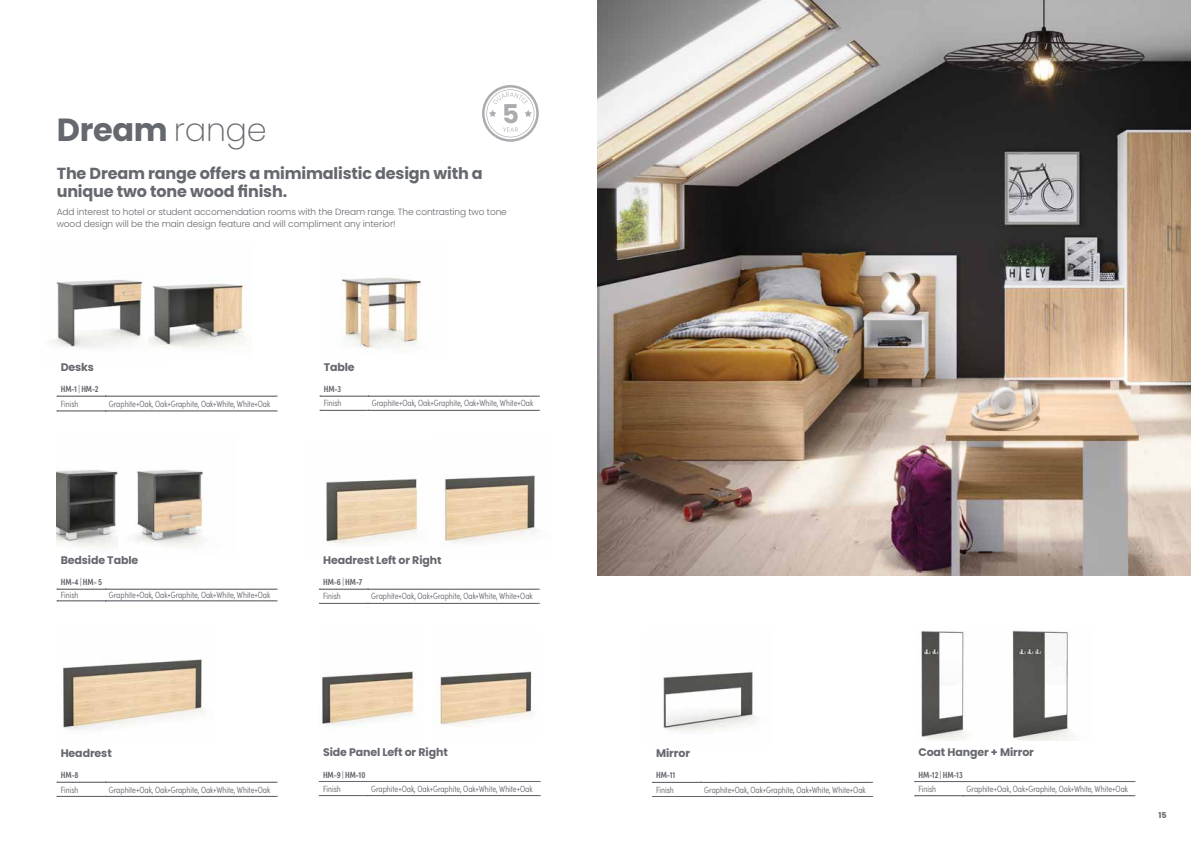
<style>
.page{position:relative;width:1191px;height:842px;background:#fff}
.page>*{position:absolute;margin:0;border:0;box-sizing:border-box;transform-origin:0 0}
.t1{font:700 32px "Poppins";letter-spacing:-.01em;color:#65686e}
.t2{font:700 16px/18px "Poppins";letter-spacing:-.01em;color:#65686e}
.t3{font:700 11px "Poppins";letter-spacing:-.01em;color:#65686e}
.t4{font:300 9px "Sofia Pro Condensed";color:#65686e}
.t5{font:300 9px/12px "Poppins";letter-spacing:-.01em;color:#65686e}
.t6{font:600 9px "Sofia Pro Condensed";letter-spacing:-.01em;color:#65686e}
.t7{font:700 8px "Poppins";color:#65686e}
.s1{font-weight:200}
</style>
<div class="page">
<img style="left:51px;top:279px;width:98px;height:69px">
<img style="left:149px;top:280px;width:102px;height:68px">
<svg style="left:57px;top:396px;width:220px;height:1px"></svg>
<svg style="left:57px;top:411px;width:220px;height:1px"></svg>
<svg style="left:482px;top:85px;width:57px;height:57px"></svg>
<img style="left:341px;top:277px;width:81px;height:78px">
<svg style="left:320px;top:396px;width:219px;height:1px"></svg>
<svg style="left:320px;top:410px;width:219px;height:1px"></svg>
<img style="left:57px;top:470px;width:61px;height:79px">
<svg style="left:57px;top:589px;width:220px;height:1px"></svg>
<svg style="left:57px;top:601px;width:220px;height:1px"></svg>
<img style="left:135px;top:470px;width:75px;height:77px">
<img style="left:326px;top:478px;width:93px;height:66px">
<svg style="left:319px;top:589px;width:220px;height:1px"></svg>
<svg style="left:319px;top:603px;width:220px;height:1px"></svg>
<img style="left:63px;top:659px;width:143px;height:71px">
<svg style="left:57px;top:782px;width:220px;height:1px"></svg>
<svg style="left:57px;top:796px;width:220px;height:1px"></svg>
<img style="left:322px;top:671px;width:93px;height:57px">
<svg style="left:319px;top:781px;width:221px;height:1px"></svg>
<svg style="left:319px;top:795px;width:221px;height:1px"></svg>
<img style="left:440px;top:671px;width:92px;height:55px">
<img style="left:663px;top:671px;width:93px;height:60px">
<svg style="left:652px;top:782px;width:220px;height:1px"></svg>
<svg style="left:652px;top:796px;width:220px;height:1px"></svg>
<img style="left:921px;top:630px;width:149px;height:110px">
<svg style="left:914px;top:781px;width:221px;height:1px"></svg>
<svg style="left:914px;top:796px;width:221px;height:1px"></svg>
<img style="left:597px;top:0;width:594px;height:575px">
<img style="left:443px;top:475px;width:94px;height:70px">
<h1 class="t1" style="left:57px;top:111px;width:212px">Dream <span class="s1">range</span></h1>
<h2 class="t2" style="left:57px;top:165px;width:427px">The Dream range offers a mimimalistic design with a unique two tone wood finish.</h2>
<p class="t5" style="left:57px;top:206px;width:452px">Add interest to hotel or student accomendation rooms with the Dream range. The contrasting two tone wood design will be the main design feature and will compliment any interior!</p>
<p class="t3" style="left:61px;top:361px;width:35px">Desks</p>
<p class="t6" style="left:61px;top:382px;width:39px">HM-1 | HM-2</p>
<p class="t4" style="left:61px;top:397px;width:19px">Finish</p>
<p class="t4" style="left:109px;top:397px;width:163px">Graphite+Oak, Oak+Graphite, Oak+White, White+Oak</p>
<p class="t3" style="left:324px;top:361px;width:33px">Table</p>
<p class="t6" style="left:324px;top:382px;width:19px">HM-3</p>
<p class="t4" style="left:324px;top:397px;width:19px">Finish</p>
<p class="t4" style="left:372px;top:397px;width:163px">Graphite+Oak, Oak+Graphite, Oak+White, White+Oak</p>
<p class="t3" style="left:61px;top:554px;width:79px">Bedside Table</p>
<p class="t6" style="left:61px;top:575px;width:43px">HM-4 | HM- 5</p>
<p class="t4" style="left:61px;top:589px;width:19px">Finish</p>
<p class="t4" style="left:109px;top:589px;width:163px">Graphite+Oak, Oak+Graphite, Oak+White, White+Oak</p>
<p class="t3" style="left:323px;top:554px;width:120px">Headrest Left or Right</p>
<p class="t6" style="left:323px;top:575px;width:41px">HM-6 | HM-7</p>
<p class="t4" style="left:323px;top:590px;width:19px">Finish</p>
<p class="t4" style="left:371px;top:590px;width:163px">Graphite+Oak, Oak+Graphite, Oak+White, White+Oak</p>
<p class="t3" style="left:61px;top:747px;width:53px">Headrest</p>
<p class="t6" style="left:61px;top:768px;width:19px">HM-8</p>
<p class="t4" style="left:61px;top:783px;width:19px">Finish</p>
<p class="t4" style="left:109px;top:783px;width:163px">Graphite+Oak, Oak+Graphite, Oak+White, White+Oak</p>
<p class="t3" style="left:323px;top:746px;width:126px">Side Panel Left or Right</p>
<p class="t6" style="left:323px;top:768px;width:44px">HM-9 | HM-10</p>
<p class="t4" style="left:323px;top:782px;width:19px">Finish</p>
<p class="t4" style="left:371px;top:782px;width:163px">Graphite+Oak, Oak+Graphite, Oak+White, White+Oak</p>
<p class="t3" style="left:656px;top:747px;width:35px">Mirror</p>
<p class="t6" style="left:656px;top:768px;width:21px">HM-11</p>
<p class="t4" style="left:656px;top:783px;width:19px">Finish</p>
<p class="t4" style="left:704px;top:783px;width:163px">Graphite+Oak, Oak+Graphite, Oak+White, White+Oak</p>
<p class="t3" style="left:918px;top:746px;width:117px">Coat Hanger + Mirror</p>
<p class="t6" style="left:918px;top:768px;width:46px">HM-12 | HM-13</p>
<p class="t4" style="left:918px;top:782px;width:19px">Finish</p>
<p class="t4" style="left:966px;top:782px;width:163px">Graphite+Oak, Oak+Graphite, Oak+White, White+Oak</p>
<p class="t7" style="left:1158px;top:810px;width:10px">15</p>
</div>
